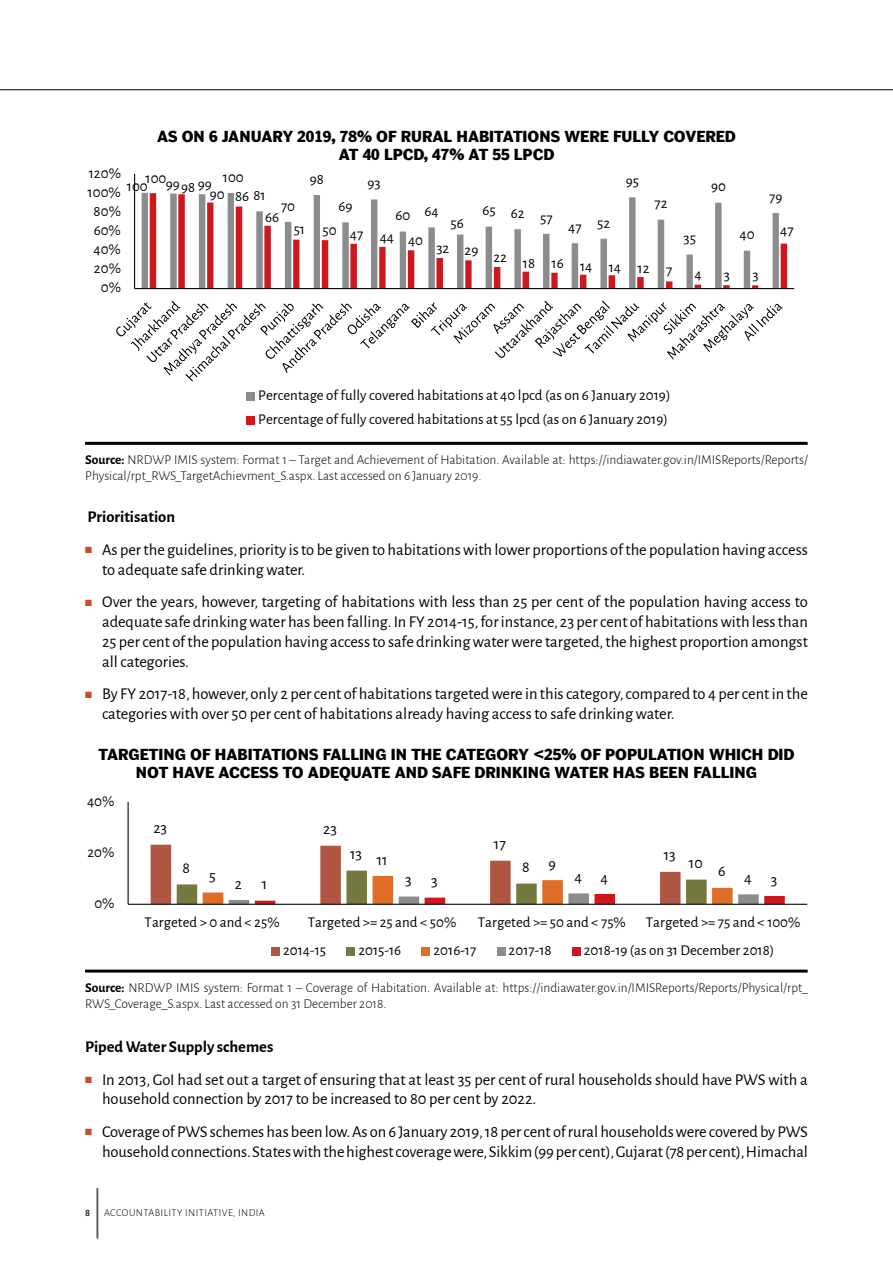
<style>
.page{position:relative;width:893px;height:1263px;background:#fff}
.page>*{position:absolute;margin:0;border:0;box-sizing:border-box;transform-origin:0 0}
.t1{font:16.5px/19.8px "Alegreya Sans";color:#000}
.t2{font:700 16.5px "Alegreya Sans";color:#000}
.t3{font:15.9px "Alegreya Sans";letter-spacing:-.005em;color:#000}
.t4{font:15px/18.3px "Alegreya Sans";color:#000;text-align:center}
.t5{font:700 15px/18px "Poynter Agate One";color:#000;text-align:center}
.t6{font:300 13.5px/16.2px "Alegreya Sans";color:#000}
.t7{font:300 10.5px "Alegreya Sans";letter-spacing:.04em;color:#000}
.t8{font:500 10.5px "Alegreya Sans";color:#000}
.s1{font-weight:700}
.s2{color:#cb4b2c}
</style>
<div class="page">
<hr style="left:0;top:89px;width:893px;height:1px;background:#000">
<svg style="left:96px;top:1188px;width:2px;height:51px"></svg>
<svg style="left:150px;top:193px;width:637px;height:95px"></svg>
<hr style="left:134px;top:174px;width:1px;height:115px;background:#000">
<hr style="left:135px;top:288px;width:659px;height:1px;background:#000">
<svg style="left:116px;top:300px;width:666px;height:82px"></svg>
<div style="left:247px;top:392px;width:8px;height:9px;background:#8a8c8e"></div>
<div style="left:247px;top:416px;width:8px;height:8px;background:#ce181e"></div>
<hr style="left:85px;top:442px;width:723px;height:3px;background:#000">
<svg style="left:151px;top:845px;width:634px;height:59px"></svg>
<hr style="left:128px;top:802px;width:1px;height:102px;background:#000">
<hr style="left:128px;top:904px;width:679px;height:1px;background:#000">
<div style="left:271px;top:947px;width:8px;height:8px;background:#b05642"></div>
<div style="left:347px;top:947px;width:8px;height:8px;background:#75793f"></div>
<div style="left:422px;top:947px;width:8px;height:8px;background:#df6d27"></div>
<div style="left:497px;top:947px;width:8px;height:8px;background:#8a8c8e"></div>
<div style="left:572px;top:947px;width:8px;height:8px;background:#ce181e"></div>
<hr style="left:85px;top:969px;width:723px;height:3px;background:#000">
<p class="t5" style="left:157px;top:128px;width:580px">AS ON 6 JANUARY 2019, 78% OF RURAL HABITATIONS WERE FULLY COVERED<br>AT 40 LPCD, 47% AT 55 LPCD</p>
<p class="t1" style="left:181px;top:133px;width:530px">79% of rural habitationswere fully covered at 44 lpcd; WHERE AS 47% FOR 55 LPCD</p>
<p class="t4" style="left:89px;top:163px;width:34px">120%</p>
<p class="t4" style="left:127px;top:174px;width:87px">100 99 99</p>
<p class="t4" style="left:210px;top:167px;width:57px">100<br>90 86 81</p>
<p class="t4" style="left:310px;top:169px;width:16px">98</p>
<p class="t4" style="left:145px;top:169px;width:22px">100</p>
<p class="t4" style="left:626px;top:171px;width:15px">95</p>
<p class="t4" style="left:368px;top:174px;width:15px">93</p>
<p class="t4" style="left:181px;top:177px;width:16px">98</p>
<p class="t4" style="left:88px;top:182px;width:35px">100%</p>
<p class="t4" style="left:654px;top:194px;width:15px">72</p>
<p class="t4" style="left:339px;top:196px;width:16px">69</p>
<p class="t4" style="left:281px;top:196px;width:16px">70</p>
<p class="t4" style="left:94px;top:201px;width:29px">80%</p>
<p class="t4" style="left:482px;top:203px;width:72px">65 62 57</p>
<p class="t4" style="left:395px;top:204px;width:45px">60 64</p>
<p class="t4" style="left:265px;top:207px;width:16px">66</p>
<p class="t4" style="left:451px;top:213px;width:15px">56</p>
<p class="t4" style="left:568px;top:215px;width:43px">47 52</p>
<p class="t4" style="left:94px;top:220px;width:29px">60%</p>
<p class="t4" style="left:294px;top:224px;width:131px">51 50 47 44 40</p>
<p class="t4" style="left:94px;top:239px;width:29px">40%</p>
<p class="t4" style="left:436px;top:253px;width:237px">32 29 22 18 16 14 14 12 7</p>
<p class="t4" style="left:94px;top:258px;width:29px">20%</p>
<p class="t4" style="left:101px;top:278px;width:22px">0%</p>
<p class="t4" style="left:684px;top:229px;width:14px">35</p>
<p class="t4" style="left:711px;top:177px;width:16px">90</p>
<p class="t4" style="left:740px;top:225px;width:17px">40</p>
<p class="t4" style="left:694px;top:265px;width:9px">4</p>
<p class="t4" style="left:724px;top:265px;width:8px">3</p>
<p class="t4" style="left:752px;top:265px;width:8px">3</p>
<p class="t4" style="left:769px;top:187px;width:15px">79</p>
<p class="t4" style="left:780px;top:221px;width:15px">47</p>
<p class="t4" style="left:258px;top:383px;width:414px;line-height:23.5px;text-align:left">Percentage of fully covered habitations at 40 lpcd (as on 6 January 2019)<br>Percentage of fully covered habitations at 55 lpcd (as on 6 January 2019)</p>
<p class="t6" style="left:85px;top:451px;width:724px"><span class="s1">Source:</span> NRDWP IMIS system: Format 1 – Target and Achievement of Habitation. Available at: https://indiawater.gov.in/IMISReports/Reports/<br>Physical/rpt_RWS_TargetAchievment_S.aspx. Last accessed on 6 January 2019.</p>
<p class="t2" style="left:88px;top:505px;width:89px">Prioritisation</p>
<p class="t1" style="left:102px;top:539px;width:707px;text-indent:-17px"><span class="s2">■</span> As per the guidelines, priority is to be given to habitations with lower proportions of the population having access to adequate safe drinking water.</p>
<p class="t1" style="left:102px;top:591px;width:707px;text-align:justify;text-indent:-17px"><span class="s2">■</span> Over the years, however, targeting of habitations with less than 25 per cent of the population having access to adequate safe drinking water has been falling. In FY 2014-15, for instance, 23 per cent of habitations with less than 25 per cent of the population having access to safe drinking water were targeted, the highest proportion amongst all categories.</p>
<p class="t1" style="left:102px;top:683px;width:707px;text-indent:-17px"><span class="s2">■</span> By FY 2017-18, however, only 2 per cent of habitations targeted were in this category, compared to 4 per cent in the categories with over 50 per cent of habitations already having access to safe drinking water.</p>
<p class="t5" style="left:98px;top:745px;width:697px">TARGETING OF HABITATIONS FALLING IN THE CATEGORY &lt;25% OF POPULATION WHICH DID<br>NOT HAVE ACCESS TO ADEQUATE AND SAFE DRINKING WATER HAS BEEN FALLING</p>
<p class="t4" style="left:87px;top:791px;width:29px">40%</p>
<p class="t4" style="left:87px;top:842px;width:29px">20%</p>
<p class="t4" style="left:94px;top:893px;width:22px">0%</p>
<p class="t3" style="left:153px;top:817px;width:15px">23</p>
<p class="t3" style="left:323px;top:818px;width:15px">23</p>
<p class="t3" style="left:182px;top:857px;width:9px">8</p>
<p class="t3" style="left:209px;top:865px;width:8px">5</p>
<p class="t3" style="left:494px;top:833px;width:14px">17</p>
<p class="t3" style="left:350px;top:843px;width:13px">13</p>
<p class="t3" style="left:664px;top:844px;width:13px">13</p>
<p class="t3" style="left:377px;top:849px;width:12px">11</p>
<p class="t3" style="left:522px;top:856px;width:9px">8</p>
<p class="t3" style="left:689px;top:852px;width:15px">10</p>
<p class="t3" style="left:548px;top:853px;width:9px">9</p>
<p class="t3" style="left:718px;top:860px;width:9px">6</p>
<p class="t3" style="left:235px;top:873px;width:9px">2</p>
<p class="t3" style="left:405px;top:869px;width:8px">3</p>
<p class="t3" style="left:574px;top:866px;width:9px">4</p>
<p class="t3" style="left:744px;top:867px;width:9px">4</p>
<p class="t3" style="left:262px;top:873px;width:7px">1</p>
<p class="t3" style="left:431px;top:870px;width:8px">3</p>
<p class="t3" style="left:600px;top:867px;width:9px">4</p>
<p class="t3" style="left:771px;top:869px;width:8px">3</p>
<p class="t4" style="left:145px;top:912px;width:137px">Targeted &gt; 0 and &lt; 25%</p>
<p class="t4" style="left:308px;top:912px;width:150px">Targeted &gt;= 25 and &lt; 50%</p>
<p class="t4" style="left:478px;top:912px;width:150px">Targeted &gt;= 50 and &lt; 75%</p>
<p class="t4" style="left:646px;top:912px;width:156px">Targeted &gt;= 75 and &lt; 100%</p>
<p class="t4" style="left:283px;top:940px;width:45px">2014-15</p>
<p class="t4" style="left:358px;top:940px;width:44px">2015-16</p>
<p class="t4" style="left:433px;top:940px;width:44px">2016-17</p>
<p class="t4" style="left:509px;top:940px;width:45px">2017-18</p>
<p class="t4" style="left:584px;top:940px;width:192px">2018-19 (as on 31 December 2018)</p>
<p class="t6" style="left:85px;top:979px;width:724px"><span class="s1">Source:</span> NRDWP IMIS system: Format 1 – Coverage of Habitation. Available at: https://indiawater.gov.in/IMISReports/Reports/Physical/rpt_<br>RWS_Coverage_S.aspx. Last accessed on 31 December 2018.</p>
<p class="t2" style="left:85px;top:1034px;width:190px">Piped Water Supply schemes</p>
<p class="t1" style="left:102px;top:1068px;width:707px;text-indent:-17px"><span class="s2">■</span> In 2013, GoI had set out a target of ensuring that at least 35 per cent of rural households should have PWS with a household connection by 2017 to be increased to 80 per cent by 2022.</p>
<p class="t1" style="left:85px;top:1121px;width:724px;text-align:right"><span class="s2">■</span> Coverage of PWS schemes has been low. As on 6 January 2019, 18 per cent of rural households were covered by PWS household connections. States with the highest coverage were, Sikkim (99 per cent), Gujarat (78 per cent), Himachal</p>
<p class="t8" style="left:85px;top:1205px;width:7px">8</p>
<p class="t7" style="left:104px;top:1206px;width:162px">ACCOUNTABILITY INITIATIVE, INDIA</p>
</div>
